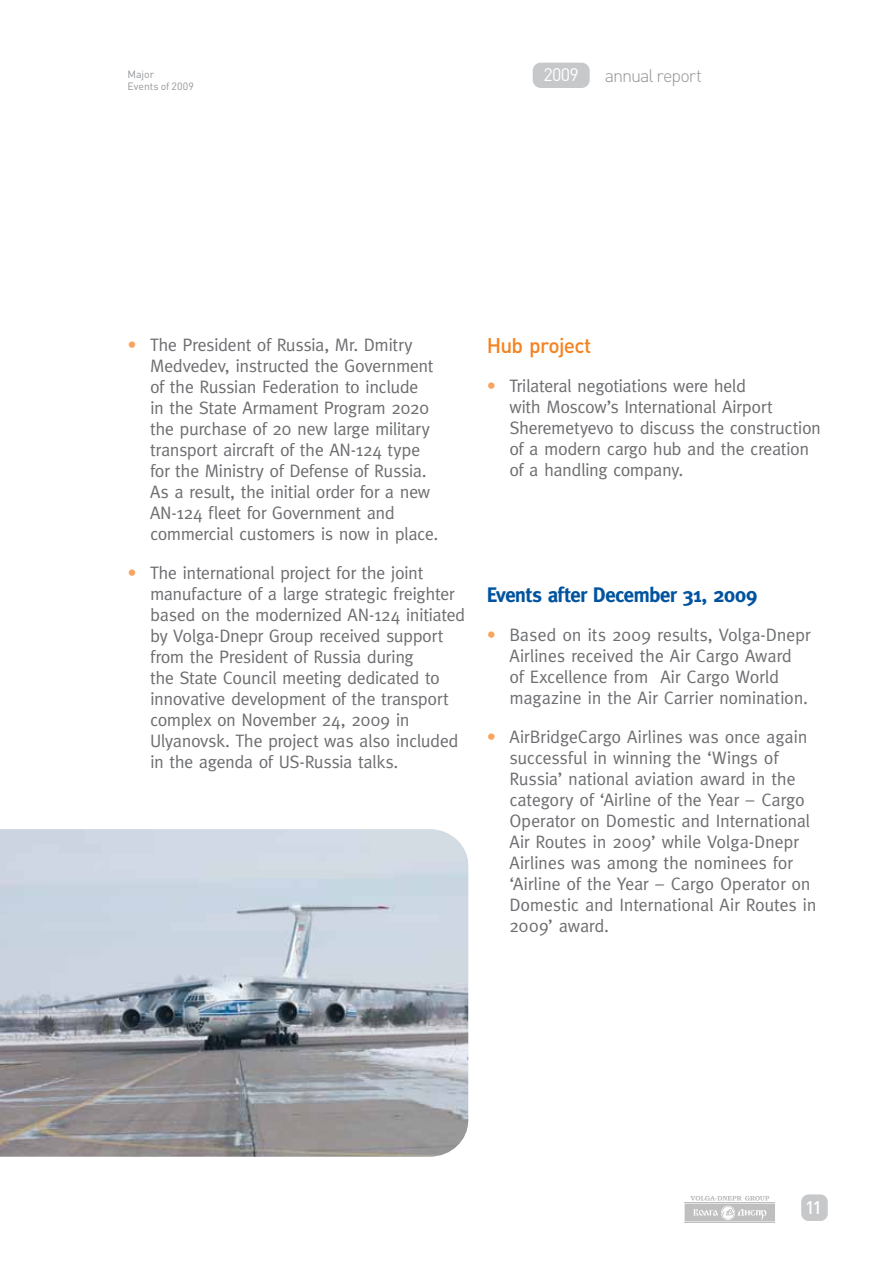
<style>
.page{position:relative;width:893px;height:1263px;background:#fff}
.page>*{position:absolute;margin:0;border:0;box-sizing:border-box;transform-origin:0 0}
.t1{font:21px "Meta Bold C";letter-spacing:-.035em;color:#00539f}
.t2{font:500 21px "DIN Cyr";letter-spacing:-.04em;color:#f58220}
.t3{font:18px/21px "Meta Normal C";letter-spacing:-.025em;color:#6d6e71}
.t4{font:300 18px "DIN Cyr";letter-spacing:-.055em;color:#939598}
.t5{font:18px "DIN Cyr";color:#fff}
.t6{font:500 18px "DIN Cyr";color:#fff}
.t7{font:10.5px/12px "DIN Cyr";letter-spacing:-.005em;color:#939598}
.s1{color:#f9a45e}
</style>
<div class="page">
<div style="left:801px;top:1194px;width:27px;height:27px;background:#c7c8ca;border-radius:7px"></div>
<div style="left:533px;top:63px;width:57px;height:25px;background:#c7c8ca;border-radius:8px"></div>
<hr style="left:685px;top:1222px;width:90px;height:1px;background:#c0bfbf">
<svg style="left:685px;top:1196px;width:90px;height:25px"></svg>
<img style="left:0;top:829px;width:468px;height:328px">
<p class="t7" style="left:128px;top:68px;width:68px">Major<br>Events of 2009</p>
<p class="t5" style="left:543px;top:62px;width:37px">2009</p>
<p class="t4" style="left:605px;top:63px;width:99px">annual report</p>
<p class="t3" style="left:150px;top:334px;width:290px;text-indent:-22px"><span class="s1">•</span> The President of Russia, Mr. Dmitry Medvedev, instructed the Government of the Russian Federation to include<br>in the State Armament Program 2020 the purchase of 20 new large military transport aircraft of the АN-124 type for the Ministry of Defense of Russia.<br>As a result, the initial order for a new AN-124 fleet for Government and commercial customers is now in place.</p>
<p class="t3" style="left:150px;top:562px;width:317px;text-indent:-22px"><span class="s1">•</span> The international project for the joint manufacture of a large strategic freighter based on the modernized AN-124 initiated by Volga-Dnepr Group received support from the President of Russia during<br>the State Council meeting dedicated to innovative development of the transport complex on November 24, 2009 in Ulyanovsk. The project was also included in the agenda of US-Russia talks.</p>
<p class="t2" style="left:487px;top:332px;width:106px">Hub project</p>
<p class="t3" style="left:509px;top:376px;width:313px;text-indent:-22px"><span class="s1">•</span> Trilateral negotiations were held<br>with Moscow’s International Airport Sheremetyevo to discuss the construction of a modern cargo hub and the creation of a handling company.</p>
<p class="t1" style="left:487px;top:582px;width:272px">Events after December 31, 2009</p>
<p class="t3" style="left:509px;top:624px;width:303px;text-indent:-22px"><span class="s1">•</span> Based on its 2009 results, Volga-Dnepr Airlines received the Air Cargo Award of Excellence from Air Cargo World magazine in the Air Carrier nomination.</p>
<p class="t3" style="left:509px;top:726px;width:309px;text-indent:-22px"><span class="s1">•</span> AirBridgeCargo Airlines was once again successful in winning the ‘Wings of Russia’ national aviation award in the category of ‘Airline of the Year – Cargo Operator on Domestic and International Air Routes in 2009’ while Volga-Dnepr Airlines was among the nominees for ‘Airline of the Year – Cargo Operator on Domestic and International Air Routes in 2009’ award.</p>
<p class="t6" style="left:805px;top:1195px;width:18px">11</p>
</div>
